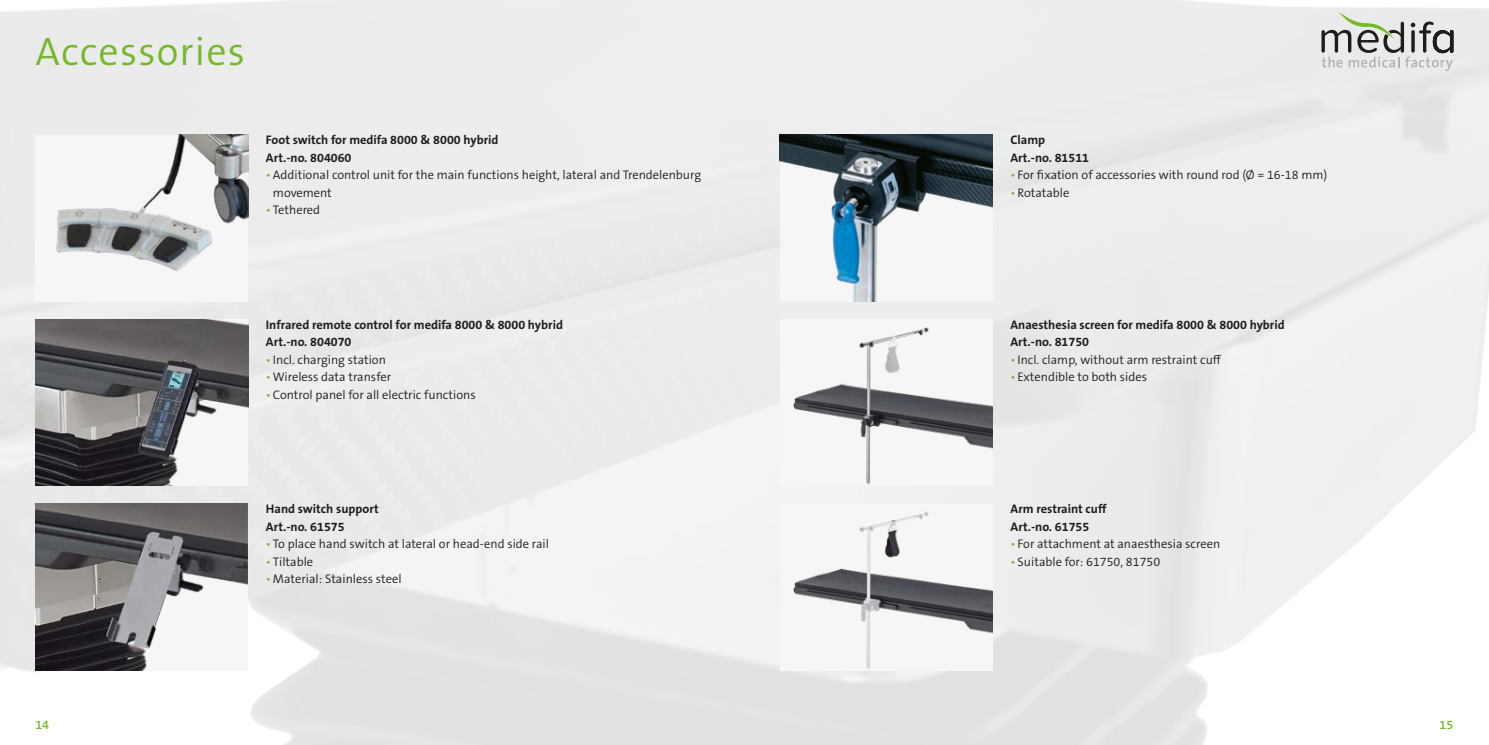
<style>
.page{position:relative;width:1489px;height:745px;background:#fff}
.page>*{position:absolute;margin:0;border:0;box-sizing:border-box;transform-origin:0 0}
.t1{font:300 40px "The Sans B W4";letter-spacing:.03em;color:#76b82a}
.t2{font:300 12.5px/17.5px "The Sans B W4";color:#1d1d1b}
.t3{font:700 12.5px/17.5px "The Sans B W7";color:#1d1d1b}
.t4{font:600 12.5px "The Sans B W6";color:#76b82a}
.s1{color:#76b82a}
</style>
<div class="page">
<img style="left:0;top:0;width:1488px;height:744px">
<img style="left:780px;top:135px;width:212px;height:166px">
<img style="left:780px;top:319px;width:212px;height:166px">
<svg style="left:1321px;top:11px;width:132px;height:60px;background:#c6c7c4"></svg>
<img style="left:780px;top:503px;width:212px;height:166px">
<img style="left:35px;top:319px;width:213px;height:166px">
<img style="left:35px;top:503px;width:213px;height:167px">
<img style="left:35px;top:135px;width:213px;height:166px">
<h1 class="t1" style="left:35px;top:26px;width:211px">Accessories</h1>
<p class="t3" style="left:266px;top:131px;width:234px">Foot switch for medifa 8000 &amp; 8000 hybrid<br>Art.-no. 804060</p>
<p class="t2" style="left:273px;top:166px;width:429px;text-indent:-7px"><span class="s1">•</span>Additional control unit for the main functions height, lateral and Trendelenburg movement</p>
<p class="t2" style="left:266px;top:201px;width:56px"><span class="s1">•</span> Tethered</p>
<p class="t3" style="left:266px;top:315px;width:298px">Infrared remote control for medifa 8000 &amp; 8000 hybrid<br>Art.-no. 804070</p>
<p class="t2" style="left:266px;top:350px;width:121px"><span class="s1">•</span> Incl. charging station</p>
<p class="t2" style="left:266px;top:368px;width:127px"><span class="s1">•</span>Wireless data transfer</p>
<p class="t2" style="left:266px;top:385px;width:211px"><span class="s1">•</span> Control panel for all electric functions</p>
<p class="t3" style="left:266px;top:499px;width:114px">Hand switch support<br>Art.-no. 61575</p>
<p class="t2" style="left:266px;top:534px;width:285px"><span class="s1">•</span> To place hand switch at lateral or head-end side rail</p>
<p class="t2" style="left:266px;top:552px;width:49px"><span class="s1">•</span> Tiltable</p>
<p class="t2" style="left:266px;top:569px;width:137px"><span class="s1">•</span>Material: Stainless steel</p>
<p class="t3" style="left:1010px;top:131px;width:80px">Clamp<br>Art.-no. 81511</p>
<p class="t2" style="left:1010px;top:166px;width:318px"><span class="s1">•</span> For fixation of accessories with round rod (Ø = 16-18 mm)</p>
<p class="t2" style="left:1010px;top:183px;width:60px"><span class="s1">•</span> Rotatable</p>
<p class="t3" style="left:1010px;top:315px;width:276px">Anaesthesia screen for medifa 8000 &amp; 8000 hybrid<br>Art.-no. 81750</p>
<p class="t2" style="left:1010px;top:350px;width:213px"><span class="s1">•</span> Incl. clamp, without arm restraint cuff</p>
<p class="t2" style="left:1010px;top:368px;width:138px"><span class="s1">•</span> Extendible to both sides</p>
<p class="t3" style="left:1010px;top:499px;width:97px">Arm restraint cuff<br>Art.-no. 61755</p>
<p class="t2" style="left:1010px;top:534px;width:211px"><span class="s1">•</span> For attachment at anaesthesia screen</p>
<p class="t2" style="left:1010px;top:552px;width:151px"><span class="s1">•</span> Suitable for: 61750, 81750</p>
<p class="t4" style="left:35px;top:716px;width:15px">14</p>
<p class="t4" style="left:1439px;top:716px;width:15px">15</p>
</div>
